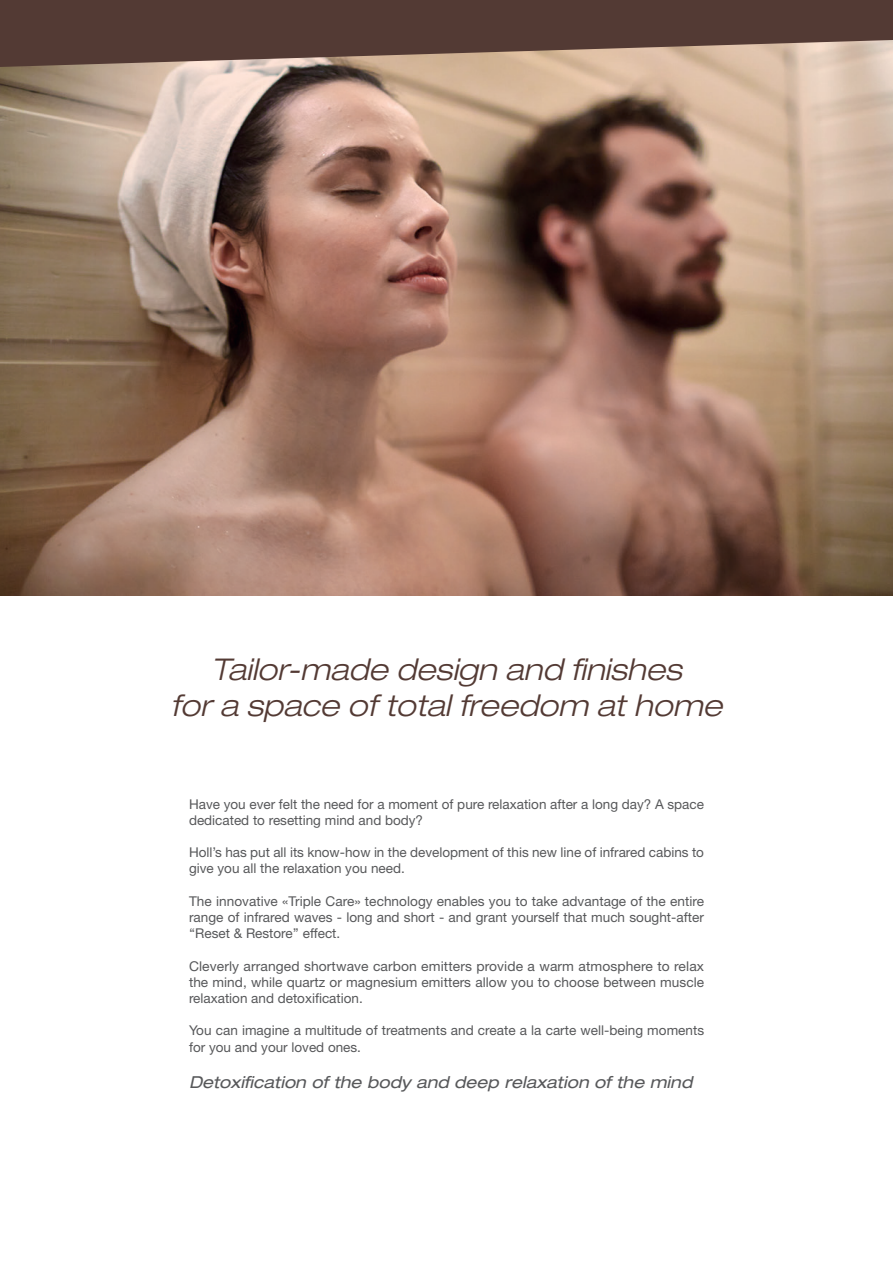
<style>
.page{position:relative;width:893px;height:1263px;background:#fff}
.page>*{position:absolute;margin:0;border:0;box-sizing:border-box;transform-origin:0 0}
.t1{font:italic 300 expanded 30px/36px "Helvetica Neue";color:#533a34;text-align:center}
.t2{font:italic expanded 16.5px "Helvetica Neue";color:#57585a}
.t3{font:13.5px/16.2px "Helvetica Neue";color:#57585a}
</style>
<div class="page">
<img style="left:0;top:68px;width:893px;height:527px">
<svg style="left:0;top:0;width:893px;height:68px;background:#6f554c"></svg>
<h1 class="t1" style="left:171px;top:651px;width:553px">Tailor-made design and finishes<br>for a space of total freedom at home</h1>
<p class="t3" style="left:189px;top:795px;width:516px">Have you ever felt the need for a moment of pure relaxation after a long day? A space dedicated to resetting mind and body?</p>
<p class="t3" style="left:189px;top:844px;width:516px">Holl’s has put all its know-how in the development of this new line of infrared cabins to give you all the relaxation you need.</p>
<p class="t3" style="left:189px;top:893px;width:517px;text-align:justify">The innovative «Triple Care» technology enables you to take advantage of the entire range of infrared waves - long and short - and grant yourself that much sought-after ‘‘Reset &amp; Restore’’ effect.</p>
<p class="t3" style="left:189px;top:957px;width:517px;text-align:justify">Cleverly arranged shortwave carbon emitters provide a warm atmosphere to relax the mind, while quartz or magnesium emitters allow you to choose between muscle relaxation and detoxification.</p>
<p class="t3" style="left:189px;top:1022px;width:517px">You can imagine a multitude of treatments and create a la carte well-being moments for you and your loved ones.</p>
<p class="t2" style="left:189px;top:1072px;width:505px">Detoxification of the body and deep relaxation of the mind</p>
</div>
